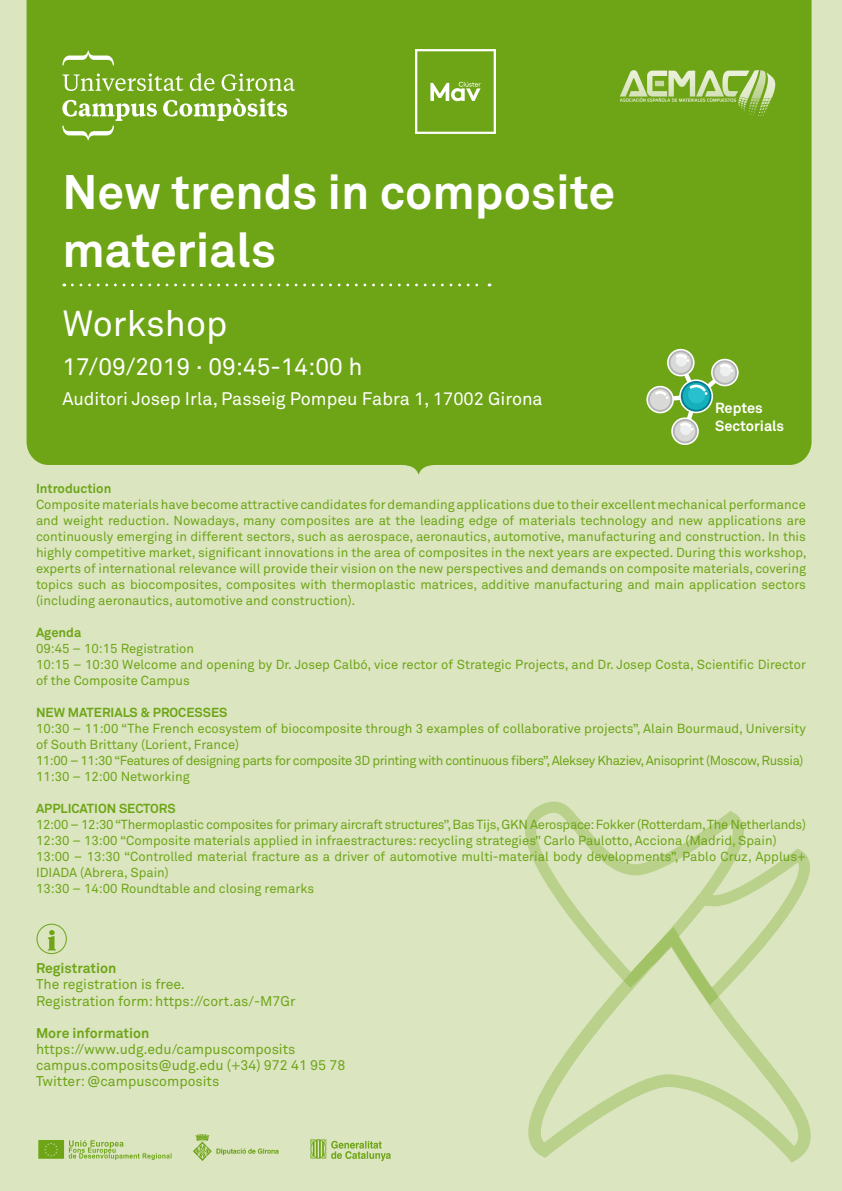
<style>
.page{position:relative;width:842px;height:1191px;background:#dbe5c0}
.page>*{position:absolute;margin:0;border:0;box-sizing:border-box;transform-origin:0 0}
.t1{font:300 56.7px "Tiempos Headline";color:#fff;scale:1.06 1}
.t2{font:700 48px "Akkurat Pro";color:#fff}
.List_Paragraph{font:36px "Akkurat Pro";color:#fff}
.List_Paragraph-2{font:24px "Akkurat Pro";color:#fff}
.List_Paragraph-3{font:18px "Akkurat Pro";color:#fff}
.t3{font:700 14.6px "Akkurat Pro";color:#fff}
.List_Paragraph-4{font:14px "Akkurat Pro";color:#6ea516}
.List_Paragraph-5{font:700 14px "Akkurat Pro";color:#6ea516}
.List_Paragraph-6{font:13px/16px "Akkurat Pro";color:#6ea516}
.List_Paragraph-7{font:13px "Akkurat Pro";letter-spacing:-.035em;color:#6ea516}
.List_Paragraph-8{font:13px "Akkurat Pro";letter-spacing:-.02em;color:#6ea516}
.List_Paragraph-9{font:700 13px "Akkurat Pro";color:#6ea516}
</style>
<div class="page">
<svg style="left:525px;top:801px;width:285px;height:126px"></svg>
<svg style="left:528px;top:927px;width:283px;height:236px"></svg>
<div style="left:27px;top:0;width:784px;height:474px;background:#6ea516"></div>
<svg style="left:711px;top:359px;width:28px;height:27px"></svg>
<div style="left:713px;top:360px;width:24px;height:25px;background:#b2b3b3;border-radius:50%"></div>
<div style="left:714px;top:362px;width:21px;height:21px;background:#d9d9d8;border-radius:50%"></div>
<svg style="left:667px;top:349px;width:27px;height:27px"></svg>
<svg style="left:669px;top:350px;width:24px;height:25px"></svg>
<svg style="left:670px;top:352px;width:21px;height:21px"></svg>
<svg style="left:646px;top:386px;width:28px;height:27px"></svg>
<svg style="left:648px;top:387px;width:24px;height:25px"></svg>
<div style="left:650px;top:389px;width:20px;height:21px;background:#d9d9d8;border-radius:50%"></div>
<svg style="left:671px;top:417px;width:28px;height:28px"></svg>
<svg style="left:673px;top:419px;width:24px;height:24px"></svg>
<div style="left:675px;top:421px;width:20px;height:20px;background:#d9d9d8;border-radius:50%"></div>
<div style="left:680px;top:424px;width:11px;height:11px;background:#edeff0;border-radius:50%"></div>
<svg style="left:655px;top:354px;width:78px;height:78px;background:#8cba6e"></svg>
<svg style="left:72px;top:283px;width:418px;height:3px"></svg>
<svg style="left:48px;top:930px;width:8px;height:20px"></svg>
<div style="left:37px;top:924px;width:30px;height:30px;border:1px solid #6ea516;border-radius:50%"></div>
<svg style="left:62px;top:73px;width:233px;height:18px;background:#91bb4f"></svg>
<svg style="left:62px;top:98px;width:225px;height:23px;background:#9bc05e"></svg>
<img style="left:39px;top:1140px;width:132px;height:19px">
<img style="left:193px;top:1134px;width:86px;height:26px">
<img style="left:310px;top:1139px;width:80px;height:21px">
<img style="left:415px;top:49px;width:80px;height:84px">
<img style="left:615px;top:63px;width:169px;height:57px">
<h1 class="t1" style="left:47px;top:68px;width:21px;rotate:-90deg">}</h1>
<h1 class="t1" style="left:47px;top:143px;width:21px;rotate:-90deg">{</h1>
<p class="t2" style="left:62px;top:163px;width:554px">New trends in composite</p>
<p class="t2" style="left:62px;top:220px;width:215px">materials</p>
<p class="List_Paragraph" style="left:62px;top:303px;width:167px">Workshop</p>
<p class="List_Paragraph-2" style="left:62px;top:352px;width:302px">17/09/2019 · 09:45-14:00 h</p>
<p class="List_Paragraph-3" style="left:62px;top:388px;width:482px">Auditori Josep Irla, Passeig Pompeu Fabra 1, 17002 Girona</p>
<p class="t3" style="left:715px;top:399px;width:49px">Reptes</p>
<p class="t3" style="left:715px;top:416px;width:71px">Sectorials</p>
<p class="List_Paragraph-9" style="left:36px;top:480px;width:77px">Introduction</p>
<p class="List_Paragraph-6" style="left:36px;top:496px;width:772px;text-align:justify">Composite materials have become attractive candidates for demanding applications due to their excellent mechanical performance and weight reduction. Nowadays, many composites are at the leading edge of materials technology and new applications are continuously emerging in different sectors, such as aerospace, aeronautics, automotive, manufacturing and construction. In this highly competitive market, significant innovations in the area of composites in the next years are expected. During this workshop, experts of international relevance will provide their vision on the new perspectives and demands on composite materials, covering topics such as biocomposites, composites with thermoplastic matrices, additive manufacturing and main application sectors (including aeronautics, automotive and construction).</p>
<p class="List_Paragraph-9" style="left:36px;top:624px;width:47px">Agenda</p>
<p class="List_Paragraph-6" style="left:36px;top:640px;width:160px">09:45 – 10:15 Registration</p>
<p class="List_Paragraph-6" style="left:36px;top:656px;width:771px">10:15 – 10:30 Welcome and opening by Dr. Josep Calbó, vice rector of Strategic Projects, and Dr. Josep Costa, Scientific Director of the Composite Campus</p>
<p class="List_Paragraph-9" style="left:36px;top:704px;width:193px">NEW MATERIALS &amp; PROCESSES</p>
<p class="List_Paragraph-6" style="left:36px;top:720px;width:771px">10:30 – 11:00 “The French ecosystem of biocomposite through 3 examples of collaborative projects”, Alain Bourmaud, University of South Brittany (Lorient, France)</p>
<p class="List_Paragraph-7" style="left:36px;top:753px;width:769px">11:00 – 11:30 “Features of designing parts for composite 3D printing with continuous fibers”, Aleksey Khaziev, Anisoprint (Moscow, Russia)</p>
<p class="List_Paragraph-6" style="left:36px;top:768px;width:155px">11:30 – 12:00 Networking</p>
<p class="List_Paragraph-9" style="left:36px;top:800px;width:141px">APPLICATION SECTORS</p>
<p class="List_Paragraph-8" style="left:36px;top:817px;width:771px">12:00 – 12:30 “Thermoplastic composites for primary aircraft structures”, Bas Tijs, GKN Aerospace: Fokker (Rotterdam, The Netherlands)</p>
<p class="List_Paragraph-6" style="left:36px;top:832px;width:742px">12:30 – 13:00 “Composite materials applied in infraestractures: recycling strategies” Carlo Paulotto, Acciona (Madrid, Spain)</p>
<p class="List_Paragraph-6" style="left:36px;top:848px;width:771px">13:00 – 13:30 “Controlled material fracture as a driver of automotive multi-material body developments”, Pablo Cruz, Applus+<br>IDIADA (Abrera, Spain)</p>
<p class="List_Paragraph-6" style="left:36px;top:880px;width:280px">13:30 – 14:00 Roundtable and closing remarks</p>
<p class="List_Paragraph-5" style="left:36px;top:960px;width:82px">Registration</p>
<p class="List_Paragraph-4" style="left:36px;top:976px;width:151px">The registration is free.</p>
<p class="List_Paragraph-4" style="left:36px;top:992px;width:261px">Registration form: https://cort.as/-M7Gr</p>
<p class="List_Paragraph-5" style="left:36px;top:1024px;width:115px">More information</p>
<p class="List_Paragraph-4" style="left:36px;top:1040px;width:261px">https://www.udg.edu/campuscomposits</p>
<p class="List_Paragraph-4" style="left:36px;top:1056px;width:311px">campus.composits@udg.edu (+34) 972 41 95 78</p>
<p class="List_Paragraph-4" style="left:36px;top:1072px;width:185px">Twitter: @campuscomposits</p>
</div>
